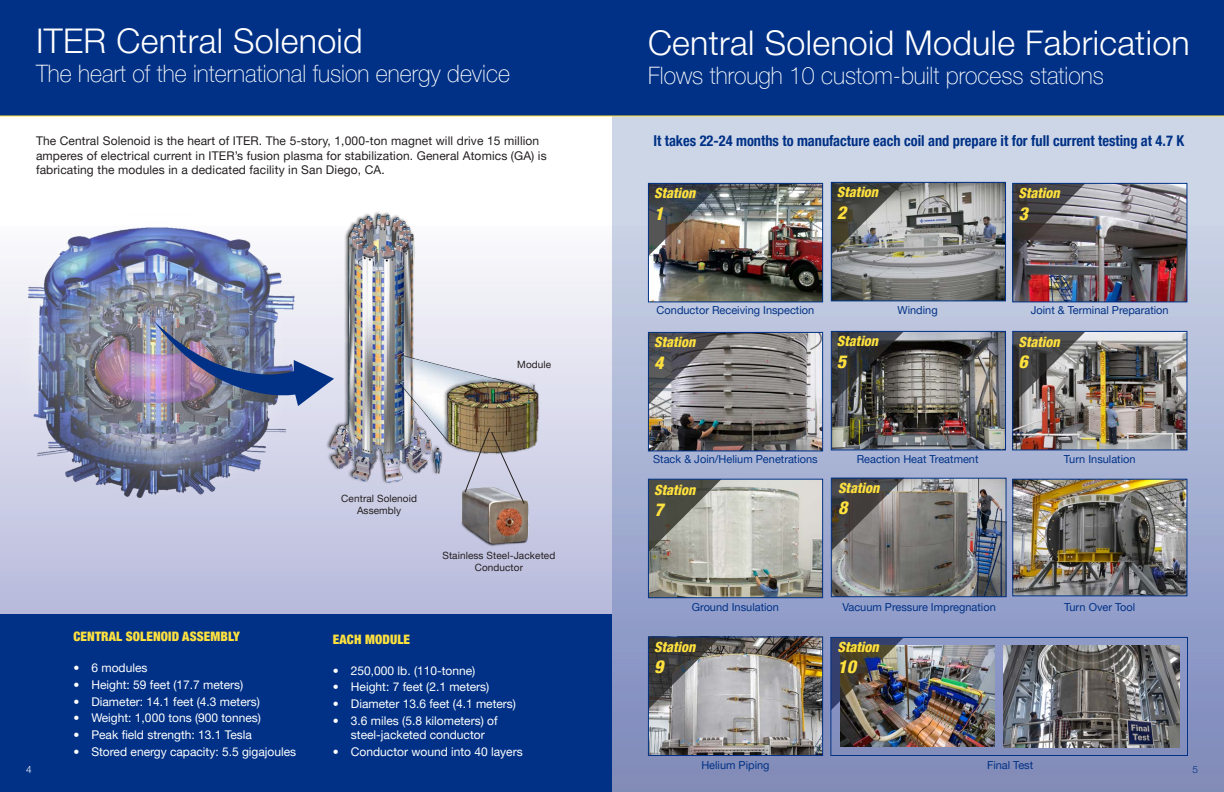
<style>
.page{position:relative;width:1224px;height:792px;background:#fff}
.page>*{position:absolute;margin:0;border:0;box-sizing:border-box;transform-origin:0 0}
.t1{font:300 34px "Helvetica Neue LT Pro";letter-spacing:.01em;color:#fff}
.t2{font:100 24px "Helvetica Neue LT Pro";color:#fff;scale:.96 1}
.Group_head{font:italic 800 condensed 18px "Helvetica Neue LT Pro";color:#ffe13e}
.t3{font:700 condensed 15px "Helvetica Neue LT Pro";color:#003186;scale:.96 1}
.Group_head-2{font:italic 800 condensed 14px "Helvetica Neue LT Pro";color:#ffe13e}
.t4{font:900 condensed 13px "Helvetica Neue LT Pro";letter-spacing:.01em;color:#ffe13e}
.t5{font:12px/14.4px "Helvetica Neue LT Pro";color:#fff;text-align:center}
.t6{font:12px/14.4px "Helvetica Neue LT Pro";letter-spacing:.01em;color:#231f20}
.Group_head-3{font:11px "Helvetica Neue LT Pro";color:#003186}
.t7{font:10px/12px "Helvetica Neue LT Pro";letter-spacing:.01em;color:#231f20;text-align:center}
.Group_head-4{font:300 10px "Helvetica Neue LT Pro";color:#fff}
.Group_head-5{font:300 10px "Helvetica Neue LT Pro";color:#003186}
</style>
<div class="page">
<img style="left:0;top:260px;width:612px;height:355px">
<svg style="left:612px;top:117px;width:612px;height:675px"></svg>
<div style="left:830px;top:637px;width:358px;height:119px;border:1px solid #003186"></div>
<div style="left:0;top:615px;width:612px;height:177px;background:#003186"></div>
<div style="left:0;top:0;width:1224px;height:116px;background:#003186"></div>
<hr style="left:0;top:116px;width:1224px;height:1px;background:#ffe13e">
<img style="left:650px;top:185px;width:171px;height:115px">
<div style="left:648px;top:183px;width:175px;height:119px;border:1px solid #003186"></div>
<img style="left:648px;top:183px;width:73px;height:73px">
<img style="left:650px;top:334px;width:171px;height:115px">
<div style="left:648px;top:332px;width:175px;height:119px;border:1px solid #003186"></div>
<svg style="left:648px;top:332px;width:73px;height:73px"></svg>
<img style="left:650px;top:481px;width:171px;height:115px">
<div style="left:648px;top:479px;width:175px;height:119px;border:1px solid #003186"></div>
<svg style="left:649px;top:479px;width:72px;height:73px"></svg>
<img style="left:650px;top:638px;width:171px;height:116px">
<div style="left:648px;top:636px;width:175px;height:120px;border:1px solid #003186"></div>
<svg style="left:648px;top:637px;width:73px;height:73px"></svg>
<img style="left:833px;top:480px;width:172px;height:115px">
<div style="left:831px;top:478px;width:176px;height:119px;border:1px solid #003186"></div>
<img style="left:1014px;top:481px;width:171px;height:113px">
<div style="left:1012px;top:479px;width:175px;height:117px;border:1px solid #003186"></div>
<svg style="left:832px;top:478px;width:72px;height:73px"></svg>
<img style="left:833px;top:184px;width:171px;height:115px">
<div style="left:831px;top:182px;width:175px;height:119px;border:1px solid #003186"></div>
<svg style="left:831px;top:182px;width:73px;height:73px"></svg>
<img style="left:833px;top:333px;width:171px;height:115px">
<div style="left:831px;top:331px;width:175px;height:119px;border:1px solid #003186"></div>
<svg style="left:831px;top:331px;width:73px;height:73px"></svg>
<img style="left:1014px;top:185px;width:171px;height:115px">
<div style="left:1012px;top:183px;width:175px;height:119px;border:1px solid #003186"></div>
<svg style="left:1013px;top:183px;width:72px;height:73px"></svg>
<img style="left:1014px;top:333px;width:171px;height:115px">
<div style="left:1012px;top:331px;width:175px;height:119px;border:1px solid #003186"></div>
<svg style="left:1013px;top:332px;width:72px;height:72px"></svg>
<img style="left:840px;top:645px;width:155px;height:101px">
<img style="left:1003px;top:645px;width:176px;height:102px">
<img style="left:831px;top:638px;width:73px;height:72px">
<img style="left:6px;top:227px;width:315px;height:289px">
<img style="left:320px;top:212px;width:227px;height:275px">
<img style="left:455px;top:483px;width:79px;height:70px">
<svg style="left:465px;top:428px;width:60px;height:76px"></svg>
<img style="left:154px;top:321px;width:180px;height:87px">
<p class="t1" style="left:36px;top:20px;width:328px">ITER Central Solenoid</p>
<p class="t2" style="left:36px;top:59px;width:495px">The heart of the international fusion energy device</p>
<p class="t1" style="left:648px;top:23px;width:543px">Central Solenoid Module Fabrication</p>
<p class="t2" style="left:648px;top:62px;width:476px">Flows through 10 custom-built process stations</p>
<p class="t6" style="left:36px;top:134px;width:512px">The Central Solenoid is the heart of ITER. The 5-story, 1,000-ton magnet will drive 15 million amperes of electrical current in ITER’s fusion plasma for stabilization. General Atomics (GA) is fabricating the modules in a dedicated facility in San Diego, CA.</p>
<p class="t3" style="left:653px;top:132px;width:554px">It takes 22-24 months to manufacture each coil and prepare it for full current testing at 4.7 K</p>
<p class="t7" style="left:517px;top:358px;width:36px">Module</p>
<p class="t4" style="left:73px;top:629px;width:168px">CENTRAL SOLENOID ASSEMBLY</p>
<p class="t5" style="left:73px;top:661px;width:76px">• 6 modules</p>
<p class="t5" style="left:73px;top:677px;width:171px">• Height: 59 feet (17.7 meters)</p>
<p class="t5" style="left:73px;top:694px;width:188px">• Diameter: 14.1 feet (4.3 meters)</p>
<p class="t5" style="left:73px;top:711px;width:189px">• Weight: 1,000 tons (900 tonnes)</p>
<p class="t5" style="left:73px;top:727px;width:180px">• Peak field strength: 13.1 Tesla</p>
<p class="t5" style="left:73px;top:744px;width:224px">• Stored energy capacity: 5.5 gigajoules</p>
<p class="t7" style="left:341px;top:492px;width:77px">Central Solenoid</p>
<p class="t7" style="left:357px;top:504px;width:46px">Assembly</p>
<p class="t7" style="left:442px;top:549px;width:114px">Stainless Steel-Jacketed<br>Conductor</p>
<p class="t4" style="left:333px;top:631px;width:79px">EACH MODULE</p>
<p class="t5" style="left:333px;top:663px;width:144px">• 250,000 lb. (110-tonne)</p>
<p class="t5" style="left:333px;top:679px;width:158px">• Height: 7 feet (2.1 meters)</p>
<p class="t5" style="left:333px;top:696px;width:185px">• Diameter 13.6 feet (4.1 meters)</p>
<p class="t5" style="left:333px;top:713px;width:166px">• 3.6 miles (5.8 kilometers) of steel-jacketed conductor</p>
<p class="t5" style="left:333px;top:744px;width:191px">• Conductor wound into 40 layers</p>
<p class="Group_head-2" style="left:654px;top:185px;width:43px">Station</p>
<p class="Group_head" style="left:654px;top:203px;width:11px">1</p>
<p class="Group_head-2" style="left:837px;top:184px;width:43px">Station</p>
<p class="Group_head" style="left:837px;top:202px;width:11px">2</p>
<p class="Group_head-2" style="left:1019px;top:185px;width:43px">Station</p>
<p class="Group_head" style="left:1019px;top:203px;width:11px">3</p>
<p class="Group_head-3" style="left:657px;top:303px;width:159px">Conductor Receiving Inspection</p>
<p class="Group_head-3" style="left:898px;top:303px;width:42px">Winding</p>
<p class="Group_head-3" style="left:1031px;top:303px;width:139px">Joint &amp; Terminal Preparation</p>
<p class="Group_head-2" style="left:654px;top:334px;width:43px">Station</p>
<p class="Group_head" style="left:654px;top:351px;width:11px">4</p>
<p class="Group_head-2" style="left:837px;top:333px;width:43px">Station</p>
<p class="Group_head" style="left:837px;top:350px;width:11px">5</p>
<p class="Group_head-2" style="left:1019px;top:333px;width:43px">Station</p>
<p class="Group_head" style="left:1019px;top:351px;width:11px">6</p>
<p class="Group_head-3" style="left:653px;top:452px;width:166px">Stack &amp; Join/Helium Penetrations</p>
<p class="Group_head-3" style="left:857px;top:452px;width:123px">Reaction Heat Treatment</p>
<p class="Group_head-3" style="left:1064px;top:452px;width:73px">Turn Insulation</p>
<p class="Group_head-2" style="left:654px;top:481px;width:43px">Station</p>
<p class="Group_head" style="left:654px;top:499px;width:11px">7</p>
<p class="Group_head-2" style="left:838px;top:479px;width:43px">Station</p>
<p class="Group_head" style="left:838px;top:497px;width:11px">8</p>
<p class="Group_head-3" style="left:692px;top:600px;width:89px">Ground Insulation</p>
<p class="Group_head-3" style="left:842px;top:600px;width:155px">Vacuum Pressure Impregnation</p>
<p class="Group_head-3" style="left:1064px;top:600px;width:73px">Turn Over Tool</p>
<p class="Group_head-2" style="left:654px;top:638px;width:43px">Station</p>
<p class="Group_head" style="left:654px;top:656px;width:11px">9</p>
<p class="Group_head-2" style="left:838px;top:638px;width:43px">Station</p>
<p class="Group_head" style="left:838px;top:656px;width:20px">10</p>
<p class="Group_head-3" style="left:701px;top:758px;width:70px">Helium Piping</p>
<p class="Group_head-3" style="left:987px;top:758px;width:48px">Final Test</p>
<p class="Group_head-4" style="left:26px;top:763px;width:7px">4</p>
<p class="Group_head-5" style="left:1192px;top:763px;width:7px">5</p>
</div>
